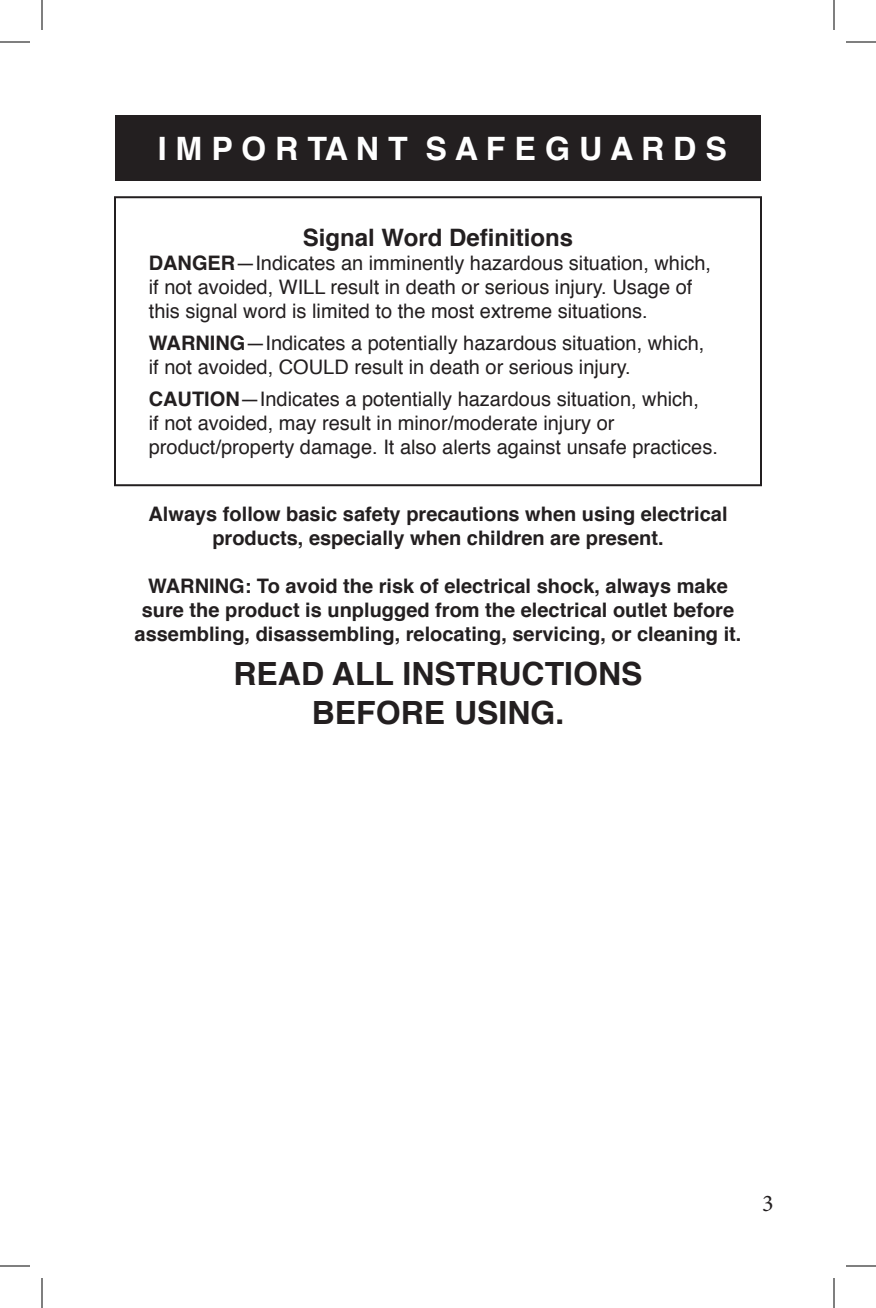
<style>
.page{position:relative;width:876px;height:1308px;background:#fff}
.page>*{position:absolute;margin:0;border:0;box-sizing:border-box;transform-origin:0 0}
.t1{font:700 32.2px "Helvetica";color:#fff}
.t2{font:700 32px/38.4px "Helvetica";color:#231f20;text-align:center}
.t3{font:700 24px "Helvetica";color:#231f20}
.t4{font:24px "Minion Pro";color:#231f20}
.t5{font:20px/24px "Helvetica";color:#231f20}
.t6{font:700 20px/24px "Helvetica";color:#231f20;text-align:center}
.s1{font-weight:700}
</style>
<div class="page">
<div style="left:115px;top:115px;width:646px;height:66px;background:#231f20"></div>
<div style="left:114px;top:196px;width:648px;height:290px;border:2px solid #231f20"></div>
<hr style="left:0;top:42px;width:30px;height:1px;background:#000">
<hr style="left:846px;top:42px;width:30px;height:1px;background:#000">
<hr style="left:0;top:1266px;width:30px;height:1px;background:#000">
<hr style="left:846px;top:1266px;width:30px;height:1px;background:#000">
<hr style="left:42px;top:0;width:1px;height:30px;background:#000">
<hr style="left:42px;top:1278px;width:1px;height:30px;background:#000">
<hr style="left:834px;top:0;width:1px;height:30px;background:#000">
<hr style="left:834px;top:1278px;width:1px;height:30px;background:#000">
<h1 class="t1" style="left:158px;top:122px;width:571px">I M P O R TA N T S A F E G U A R D S</h1>
<p class="t3" style="left:303px;top:218px;width:272px">Signal Word Definitions</p>
<p class="t5" style="left:149px;top:252px;width:564px"><span class="s1">DANGER</span>—Indicates an imminently hazardous situation, which, if not avoided, WILL result in death or serious injury. Usage of this signal word is limited to the most extreme situations.</p>
<p class="t5" style="left:149px;top:332px;width:557px"><span class="s1">WARNING</span>—Indicates a potentially hazardous situation, which, if not avoided, COULD result in death or serious injury.</p>
<p class="t5" style="left:149px;top:388px;width:571px"><span class="s1">CAUTION</span>—Indicates a potentially hazardous situation, which,<br>if not avoided, may result in minor/moderate injury or product/property damage. It also alerts against unsafe practices.</p>
<p class="t6" style="left:148px;top:502px;width:581px">Always follow basic safety precautions when using electrical products, especially when children are present.</p>
<p class="t6" style="left:135px;top:574px;width:608px">WARNING: To avoid the risk of electrical shock, always make sure the product is unplugged from the electrical outlet before assembling, disassembling, relocating, servicing, or cleaning it.</p>
<h2 class="t2" style="left:234px;top:655px;width:410px">READ ALL INSTRUCTIONS<br>BEFORE USING.</h2>
<p class="t4" style="left:762px;top:1188px;width:13px">3</p>
</div>
